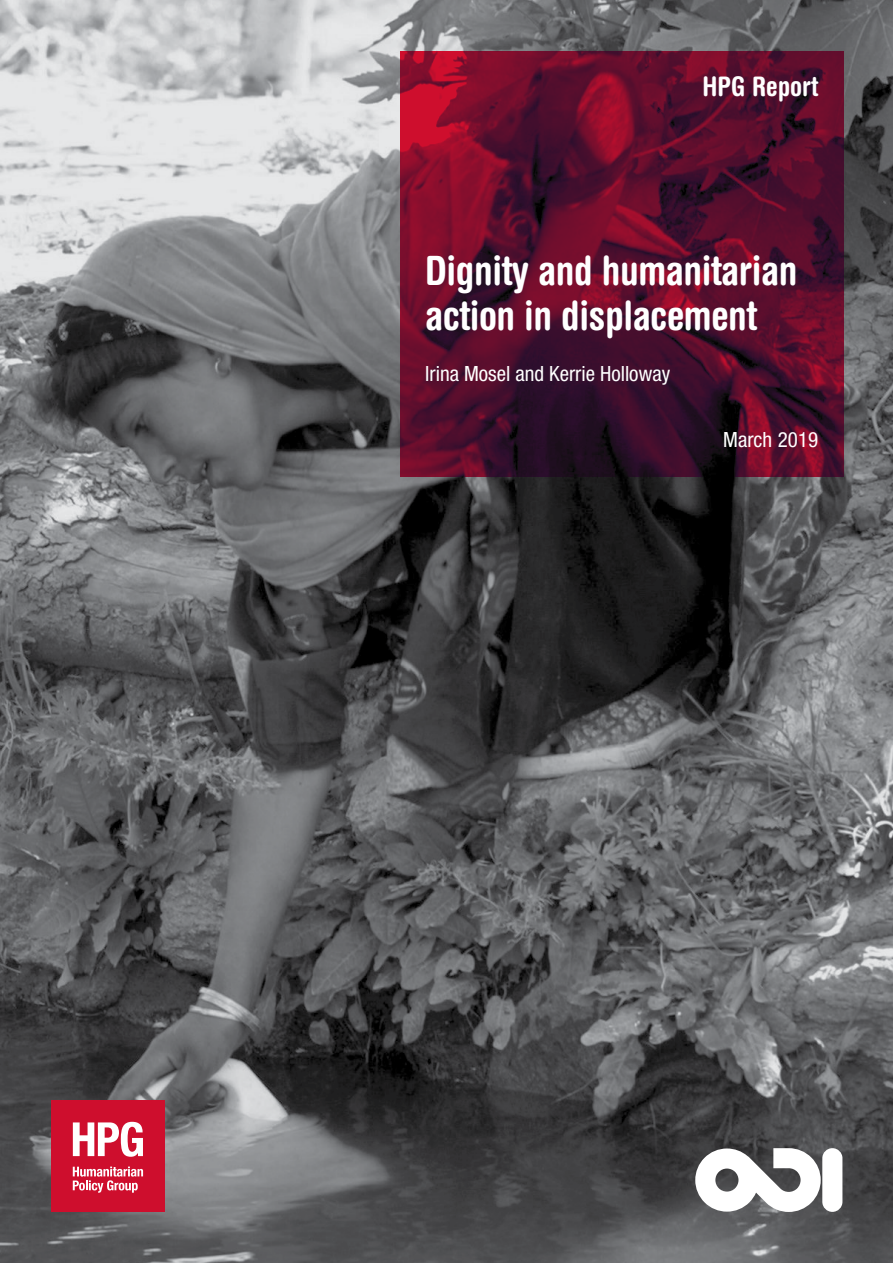
<style>
.page{position:relative;width:893px;height:1263px;background:#fff}
.page>*{position:absolute;margin:0;border:0;box-sizing:border-box;transform-origin:0 0}
.t1{font:700 condensed 40.5px/45px "Helvetica Rounded LT Std";letter-spacing:-.01em;color:#fff}
.t2{font:700 condensed 27px "Helvetica Rounded LT Std";color:#fff}
.t3{font:condensed 21px "Helvetica Neue LT Std";color:#fff}
</style>
<div class="page">
<img style="left:0;top:0;width:893px;height:1263px">
<svg style="left:695px;top:1148px;width:126px;height:64px"></svg>
<div style="left:822px;top:1148px;width:20px;height:64px;background:#fff;border-radius:10px"></div>
<div style="left:51px;top:1100px;width:113px;height:112px;background:#ce0e2d"></div>
<svg style="left:73px;top:1122px;width:70px;height:35px"></svg>
<svg style="left:73px;top:1166px;width:70px;height:27px"></svg>
<svg style="left:400px;top:51px;width:444px;height:425px"></svg>
<p class="t2" style="left:702px;top:70px;width:117px">HPG Report</p>
<p class="t1" style="left:425px;top:247px;width:374px">Dignity and humanitarian action in displacement</p>
<p class="t3" style="left:425px;top:361px;width:247px">Irina Mosel and Kerrie Holloway</p>
<p class="t3" style="left:723px;top:427px;width:96px">March 2019</p>
</div>
